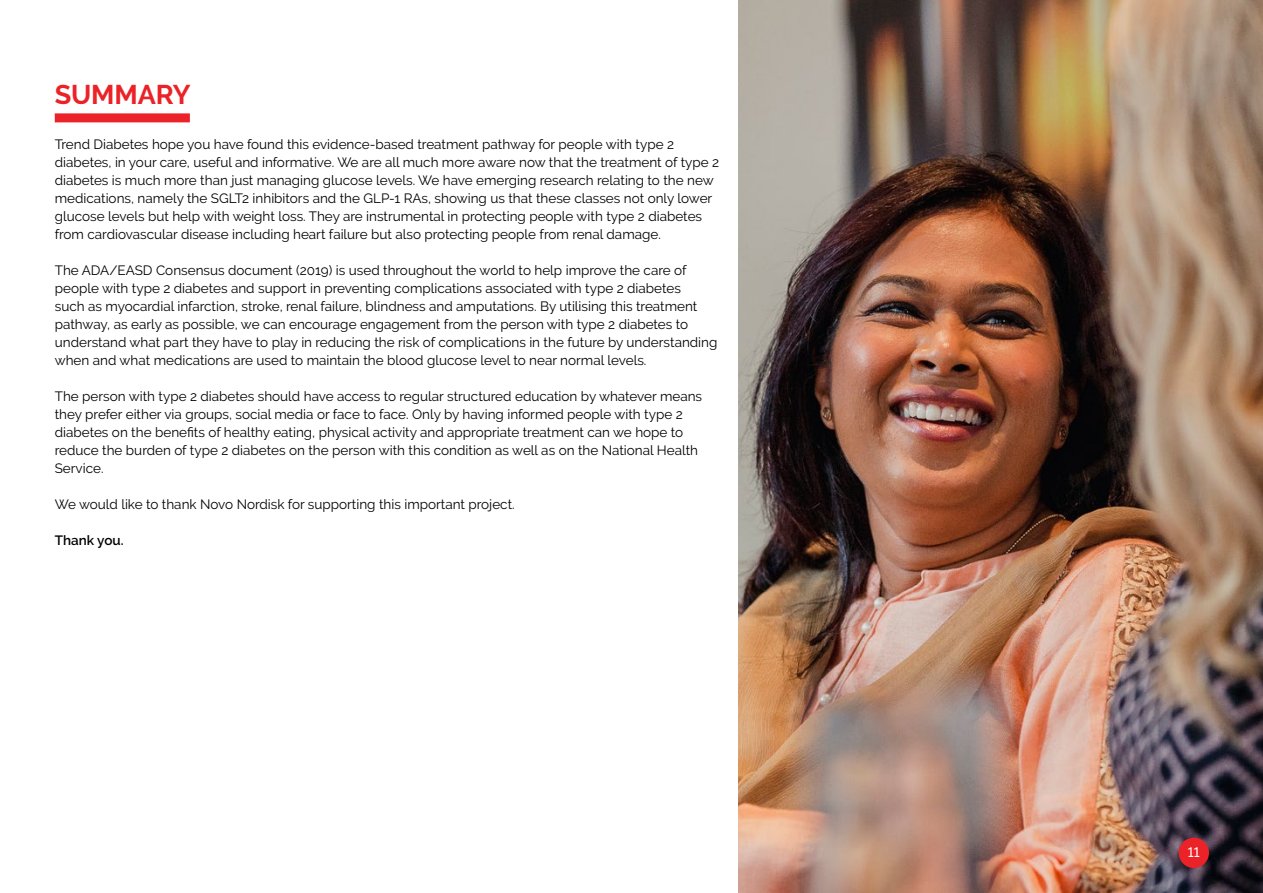
<style>
.page{position:relative;width:1263px;height:893px;background:#fff}
.page>*{position:absolute;margin:0;border:0;box-sizing:border-box;transform-origin:0 0}
.t1{font:700 27px "Raleway";letter-spacing:-.005em;color:#eb2227}
.t2{font:13.5px/18px "Raleway";color:#000}
.t3{font:600 13.5px "Raleway";color:#000}
.t4{font:500 13.5px "Raleway";color:#fff}
</style>
<div class="page">
<img style="left:738px;top:0;width:525px;height:893px">
<div style="left:1178px;top:838px;width:31px;height:30px;background:#eb2227;border-radius:50%"></div>
<div style="left:55px;top:113px;width:135px;height:9px;background:#eb2227"></div>
<h1 class="t1" style="left:55px;top:79px;width:137px">SUMMARY</h1>
<p class="t2" style="left:55px;top:136px;width:666px">Trend Diabetes hope you have found this evidence-based treatment pathway for people with type 2 diabetes, in your care, useful and informative. We are all much more aware now that the treatment of type 2 diabetes is much more than just managing glucose levels. We have emerging research relating to the new medications, namely the SGLT2 inhibitors and the GLP-1 RAs, showing us that these classes not only lower glucose levels but help with weight loss. They are instrumental in protecting people with type 2 diabetes from cardiovascular disease including heart failure but also protecting people from renal damage.</p>
<p class="t2" style="left:55px;top:262px;width:664px">The ADA/EASD Consensus document (2019) is used throughout the world to help improve the care of people with type 2 diabetes and support in preventing complications associated with type 2 diabetes<br>such as myocardial infarction, stroke, renal failure, blindness and amputations. By utilising this treatment pathway, as early as possible, we can encourage engagement from the person with type 2 diabetes to understand what part they have to play in reducing the risk of complications in the future by understanding when and what medications are used to maintain the blood glucose level to near normal levels.</p>
<p class="t2" style="left:55px;top:388px;width:649px">The person with type 2 diabetes should have access to regular structured education by whatever means they prefer either via groups, social media or face to face. Only by having informed people with type 2 diabetes on the benefits of healthy eating, physical activity and appropriate treatment can we hope to reduce the burden of type 2 diabetes on the person with this condition as well as on the National Health Service.</p>
<p class="t2" style="left:55px;top:496px;width:461px">We would like to thank Novo Nordisk for supporting this important project.</p>
<p class="t3" style="left:55px;top:533px;width:70px">Thank you.</p>
<p class="t4" style="left:1188px;top:844px;width:13px">11</p>
</div>
